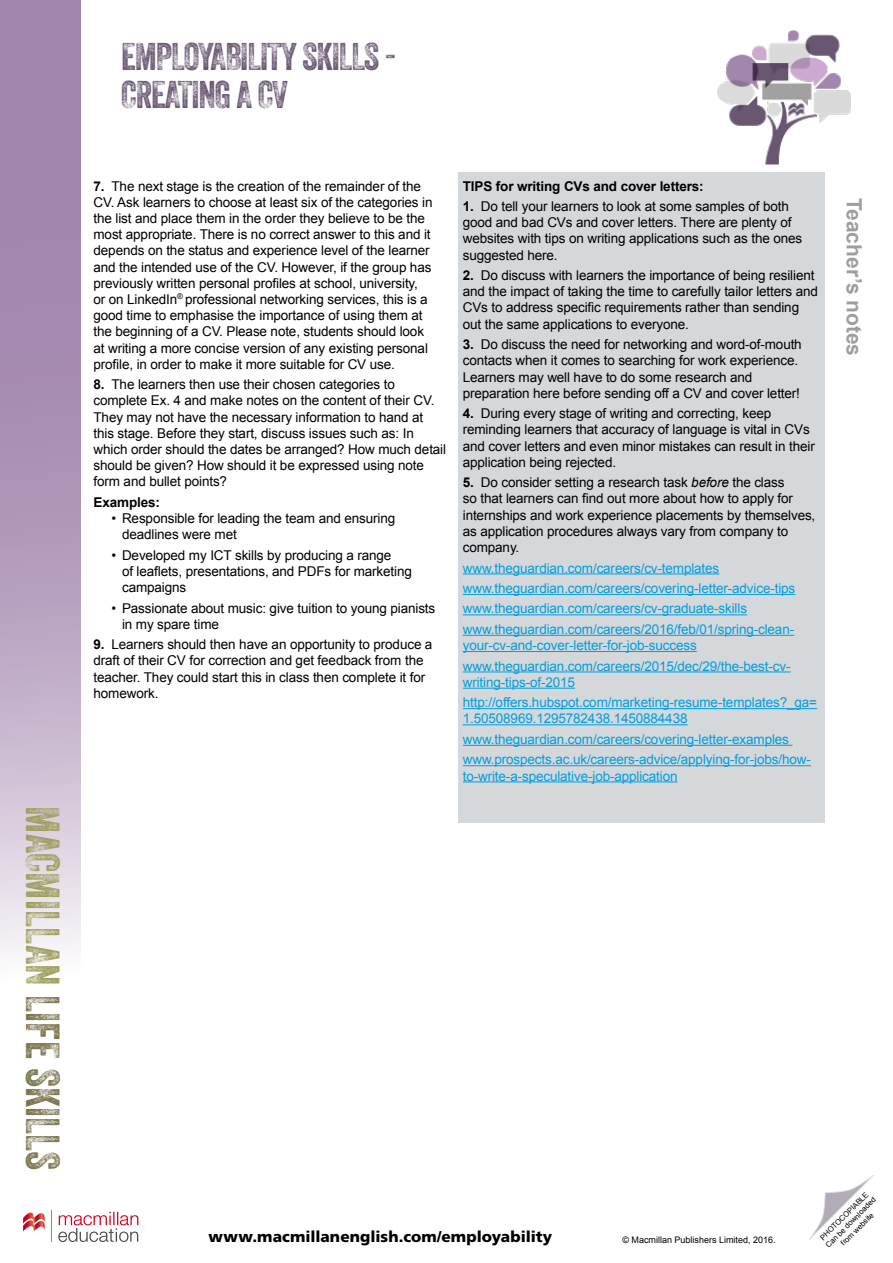
<style>
.page{position:relative;width:893px;height:1263px;background:#fff}
.page>*{position:absolute;margin:0;border:0;box-sizing:border-box;transform-origin:0 0}
.t1{font:46.2px "Veneer Three";color:#7a734d}
.t2{font:37.5px/37.5px "Veneer Three";letter-spacing:-.03em;color:#695671}
.t3{font:700 21px "Arial";color:#9c9e9f}
.t4{font:900 15.3px "Frutiger LT Std";letter-spacing:.005em;color:#000}
.t5{font:13.5px/16.2px "Arial";letter-spacing:-.01em;color:#000}
.t6{font:13.5px/20.4px "Arial";letter-spacing:-.01em;color:#009ee0}
.t7{font:700 13.5px "Arial";letter-spacing:-.01em;color:#000}
.t8{font:9px "Arial";color:#000}
.t9{font:7.65px/9.1px "Arial";color:#000}
.s1{color:#9e9e5c}
.s2{font-weight:700}
.s3{font-style:italic}
</style>
<div class="page">
<svg style="left:0;top:0;width:81px;height:955px"></svg>
<svg style="left:809px;top:1175px;width:65px;height:65px"></svg>
<svg style="left:23px;top:1212px;width:22px;height:20px"></svg>
<hr style="left:51px;top:1210px;width:1px;height:32px;background:#87888a">
<svg style="left:58px;top:1212px;width:80px;height:30px"></svg>
<img style="left:717px;top:30px;width:133px;height:145px">
<div style="left:458px;top:173px;width:366px;height:650px;background:#d4d8da"></div>
<hr style="left:463px;top:573px;width:256px;height:1px;background:#009ee0">
<hr style="left:463px;top:594px;width:332px;height:1px;background:#009ee0">
<hr style="left:463px;top:614px;width:284px;height:1px;background:#009ee0">
<hr style="left:463px;top:635px;width:331px;height:1px;background:#009ee0">
<hr style="left:463px;top:651px;width:234px;height:1px;background:#009ee0">
<hr style="left:463px;top:671px;width:328px;height:1px;background:#009ee0">
<hr style="left:463px;top:688px;width:112px;height:1px;background:#009ee0">
<hr style="left:463px;top:708px;width:354px;height:1px;background:#009ee0">
<hr style="left:463px;top:724px;width:225px;height:1px;background:#009ee0">
<hr style="left:463px;top:745px;width:330px;height:1px;background:#009ee0">
<hr style="left:463px;top:765px;width:348px;height:1px;background:#009ee0">
<hr style="left:463px;top:781px;width:215px;height:1px;background:#009ee0">
<h1 class="t1" style="left:71px;top:806px;width:365px;rotate:90deg"><span class="s1">MACMILLAN</span> LIFE SKILLS</h1>
<h2 class="t2" style="left:121px;top:38px;width:277px">EMPLOYABILITY SKILLS -<br>CREATING A CV</h2>
<p class="t5" style="left:94px;top:178px;width:340px"><span class="s2">7.</span> The next stage is the creation of the remainder of the CV. Ask learners to choose at least six of the categories in the list and place them in the order they believe to be the most appropriate. There is no correct answer to this and it depends on the status and experience level of the learner and the intended use of the CV. However, if the group has previously written personal profiles at school, university, or on LinkedIn<sup>®</sup> professional networking services, this is a good time to emphasise the importance of using them at the beginning of a CV. Please note, students should look at writing a more concise version of any existing personal profile, in order to make it more suitable for CV use.</p>
<p class="t5" style="left:94px;top:376px;width:354px"><span class="s2">8.</span> The learners then use their chosen categories to complete Ex. 4 and make notes on the content of their CV.<br>They may not have the necessary information to hand at this stage. Before they start, discuss issues such as: In which order should the dates be arranged? How much detail should be given? How should it be expressed using note form and bullet points?</p>
<p class="t7" style="left:94px;top:493px;width:68px">Examples:</p>
<p class="t5" style="left:122px;top:510px;width:275px;text-indent:-11px">• Responsible for leading the team and ensuring deadlines were met</p>
<p class="t5" style="left:122px;top:547px;width:291px;text-indent:-11px">• Developed my ICT skills by producing a range<br>of leaflets, presentations, and PDFs for marketing campaigns</p>
<p class="t5" style="left:122px;top:600px;width:315px;text-indent:-11px">• Passionate about music: give tuition to young pianists in my spare time</p>
<p class="t5" style="left:94px;top:637px;width:340px"><span class="s2">9.</span> Learners should then have an opportunity to produce a draft of their CV for correction and get feedback from the teacher. They could start this in class then complete it for homework.</p>
<p class="t7" style="left:463px;top:177px;width:242px">TIPS for writing CVs and cover letters:</p>
<p class="t5" style="left:463px;top:198px;width:341px"><span class="s2">1.</span> Do tell your learners to look at some samples of both good and bad CVs and cover letters. There are plenty of websites with tips on writing applications such as the ones suggested here.</p>
<p class="t5" style="left:463px;top:267px;width:357px"><span class="s2">2.</span> Do discuss with learners the importance of being resilient and the impact of taking the time to carefully tailor letters and CVs to address specific requirements rather than sending out the same applications to everyone.</p>
<p class="t5" style="left:463px;top:336px;width:340px"><span class="s2">3.</span> Do discuss the need for networking and word-of-mouth contacts when it comes to searching for work experience.<br>Learners may well have to do some research and preparation here before sending off a CV and cover letter!</p>
<p class="t5" style="left:463px;top:405px;width:354px"><span class="s2">4.</span> During every stage of writing and correcting, keep reminding learners that accuracy of language is vital in CVs and cover letters and even minor mistakes can result in their application being rejected.</p>
<p class="t5" style="left:463px;top:475px;width:354px"><span class="s2">5.</span> Do consider setting a research task <span class="s3">before</span> the class<br>so that learners can find out more about how to apply for internships and work experience placements by themselves, as application procedures always vary from company to company.</p>
<p class="t6" style="left:463px;top:558px;width:334px">www.theguardian.com/careers/cv-templates www.theguardian.com/careers/covering-letter-advice-tips www.theguardian.com/careers/cv-graduate-skills www.theguardian.com/careers/2016/feb/01/spring-clean-</p>
<p class="t6" style="left:463px;top:635px;width:329px">your-cv-and-cover-letter-for-job-success www.theguardian.com/careers/2015/dec/29/the-best-cv-</p>
<p class="t6" style="left:463px;top:672px;width:356px">writing-tips-of-2015 http://offers.hubspot.com/marketing-resume-templates?_ga=</p>
<p class="t6" style="left:463px;top:709px;width:350px">1.50508969.1295782438.1450884438 www.theguardian.com/careers/covering-letter-examples www.prospects.ac.uk/careers-advice/applying-for-jobs/how-</p>
<p class="t6" style="left:463px;top:766px;width:216px">to-write-a-speculative-job-application</p>
<h3 class="t3" style="left:868px;top:198px;width:160px;rotate:90deg">Teacher’s notes</h3>
<p class="t4" style="left:209px;top:1227px;width:345px">www.macmillanenglish.com/employability</p>
<p class="t8" style="left:622px;top:1234px;width:155px">© Macmillan Publishers Limited, 2016.</p>
<p class="t9" style="left:817px;top:1237px;width:69px;rotate:-45deg">PHOTOCOPIABLE<br>Can be downloaded</p>
<p class="t9" style="left:839px;top:1241px;width:44px;rotate:-45deg">from website</p>
</div>
